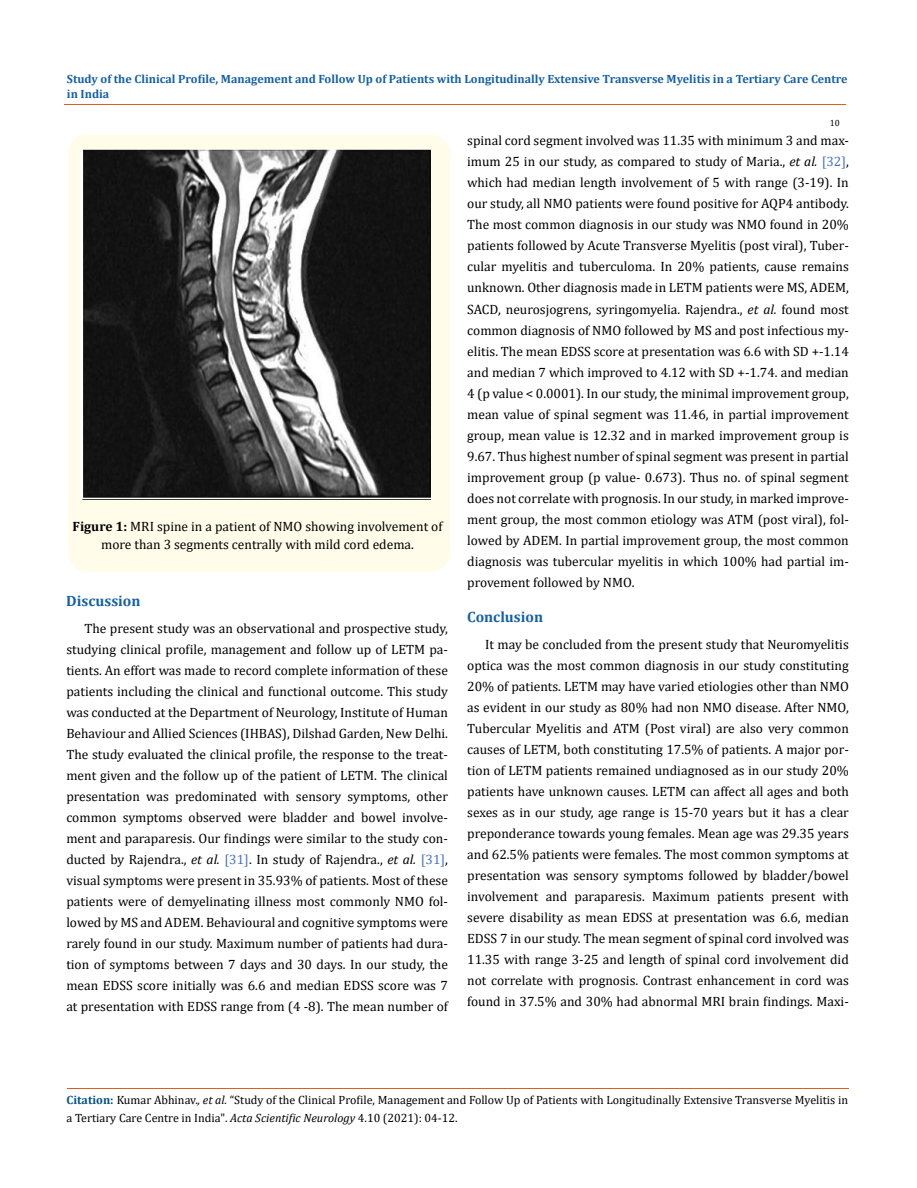
<style>
.page{position:relative;width:917px;height:1188px;background:#fff}
.page>*{position:absolute;margin:0;border:0;box-sizing:border-box;transform-origin:0 0}
.t1{font:700 15px "Cambria";color:#1560a6}
.t2{font:13.5px/21px "Cambria";color:#000;text-align:justify}
.t3{font:12px/18px "Cambria";color:#000}
.t4{font:700 12px/15px "Cambria";color:#1560a6}
.t5{font:9px "Cambria";color:#000}
.s1{font-weight:700}
.s2{font-style:italic}
.s3{color:#4472c4}
.s4{font-weight:700;color:#035089}
</style>
<div class="page">
<div style="left:68px;top:135px;width:382px;height:437px;background:#fffde9;border-radius:18px"></div>
<img style="left:81px;top:150px;width:349px;height:350px">
<hr style="left:64px;top:105px;width:781px;height:1px;background:#e05d1a">
<hr style="left:67px;top:1088px;width:781px;height:1px;background:#e05d1a">
<p class="t4" style="left:67px;top:71px;width:782px">Study of the Clinical Profile, Management and Follow Up of Patients with Longitudinally Extensive Transverse Myelitis in a Tertiary Care Centre in India</p>
<p class="t2" style="left:73px;top:517px;width:371px;line-height:18px;text-align:center"><span class="s1">Figure 1:</span> MRI spine in a patient of NMO showing involvement of more than 3 segments centrally with mild cord edema.</p>
<p class="t1" style="left:66px;top:590px;width:76px">Discussion</p>
<p class="t2" style="left:66px;top:618px;width:383px;text-indent:18px">The present study was an observational and prospective study, studying clinical profile, management and follow up of LETM pa&shy;tients. An effort was made to record complete information of these patients including the clinical and functional outcome. This study was conducted at the Department of Neurology, Institute of Human Behaviour and Allied Sciences (IHBAS), Dilshad Garden, New Delhi.<br>The study evaluated the clinical profile, the response to the treat&shy;ment given and the follow up of the patient of LETM. The clinical presentation was predominated with sensory symptoms, other common symptoms observed were bladder and bowel involve&shy;ment and paraparesis. Our findings were similar to the study con&shy;ducted by Rajendra., <span class="s2">et al.</span> <span class="s3">[31]</span>. In study of Rajendra., <span class="s2">et al.</span> <span class="s3">[31]</span>, visual symptoms were present in 35.93% of patients. Most of these patients were of demyelinating illness most commonly NMO fol&shy;lowed by MS and ADEM. Behavioural and cognitive symptoms were rarely found in our study. Maximum number of patients had dura&shy;tion of symptoms between 7 days and 30 days. In our study, the mean EDSS score initially was 6.6 and median EDSS score was 7 at presentation with EDSS range from (4 -8). The mean number of</p>
<p class="t5" style="left:829px;top:118px;width:11px">10</p>
<p class="t2" style="left:467px;top:130px;width:383px">spinal cord segment involved was 11.35 with minimum 3 and max&shy;imum 25 in our study, as compared to study of Maria., <span class="s2">et al.</span> <span class="s3">[32]</span>, which had median length involvement of 5 with range (3-19). In our study, all NMO patients were found positive for AQP4 antibody.<br>The most common diagnosis in our study was NMO found in 20% patients followed by Acute Transverse Myelitis (post viral), Tuber&shy;cular myelitis and tuberculoma. In 20% patients, cause remains unknown. Other diagnosis made in LETM patients were MS, ADEM, SACD, neurosjogrens, syringomyelia. Rajendra., <span class="s2">et al.</span> found most common diagnosis of NMO followed by MS and post infectious my&shy;elitis. The mean EDSS score at presentation was 6.6 with SD +-1.14 and median 7 which improved to 4.12 with SD +-1.74. and median 4 (p value &lt; 0.0001). In our study, the minimal improvement group, mean value of spinal segment was 11.46, in partial improvement group, mean value is 12.32 and in marked improvement group is 9.67. Thus highest number of spinal segment was present in partial improvement group (p value- 0.673). Thus no. of spinal segment does not correlate with prognosis. In our study, in marked improve&shy;ment group, the most common etiology was ATM (post viral), fol&shy;lowed by ADEM. In partial improvement group, the most common diagnosis was tubercular myelitis in which 100% had partial im&shy;provement followed by NMO.</p>
<p class="t1" style="left:467px;top:607px;width:77px">Conclusion</p>
<p class="t2" style="left:467px;top:634px;width:383px;text-indent:18px">It may be concluded from the present study that Neuromyelitis optica was the most common diagnosis in our study constituting 20% of patients. LETM may have varied etiologies other than NMO as evident in our study as 80% had non NMO disease. After NMO, Tubercular Myelitis and ATM (Post viral) are also very common causes of LETM, both constituting 17.5% of patients. A major por&shy;tion of LETM patients remained undiagnosed as in our study 20% patients have unknown causes. LETM can affect all ages and both sexes as in our study, age range is 15-70 years but it has a clear preponderance towards young females. Mean age was 29.35 years and 62.5% patients were females. The most common symptoms at presentation was sensory symptoms followed by bladder/bowel involvement and paraparesis. Maximum patients present with severe disability as mean EDSS at presentation was 6.6, median EDSS 7 in our study. The mean segment of spinal cord involved was 11.35 with range 3-25 and length of spinal cord involvement did not correlate with prognosis. Contrast enhancement in cord was found in 37.5% and 30% had abnormal MRI brain findings. Maxi-</p>
<p class="t3" style="left:67px;top:1091px;width:783px"><span class="s4">Citation:</span> Kumar Abhinav.<span class="s2">, et al.</span> “Study of the Clinical Profile, Management and Follow Up of Patients with Longitudinally Extensive Transverse Myelitis in a Tertiary Care Centre in India". <span class="s2">Acta Scientific Neurology</span> 4.10 (2021): 04-12.</p>
</div>
